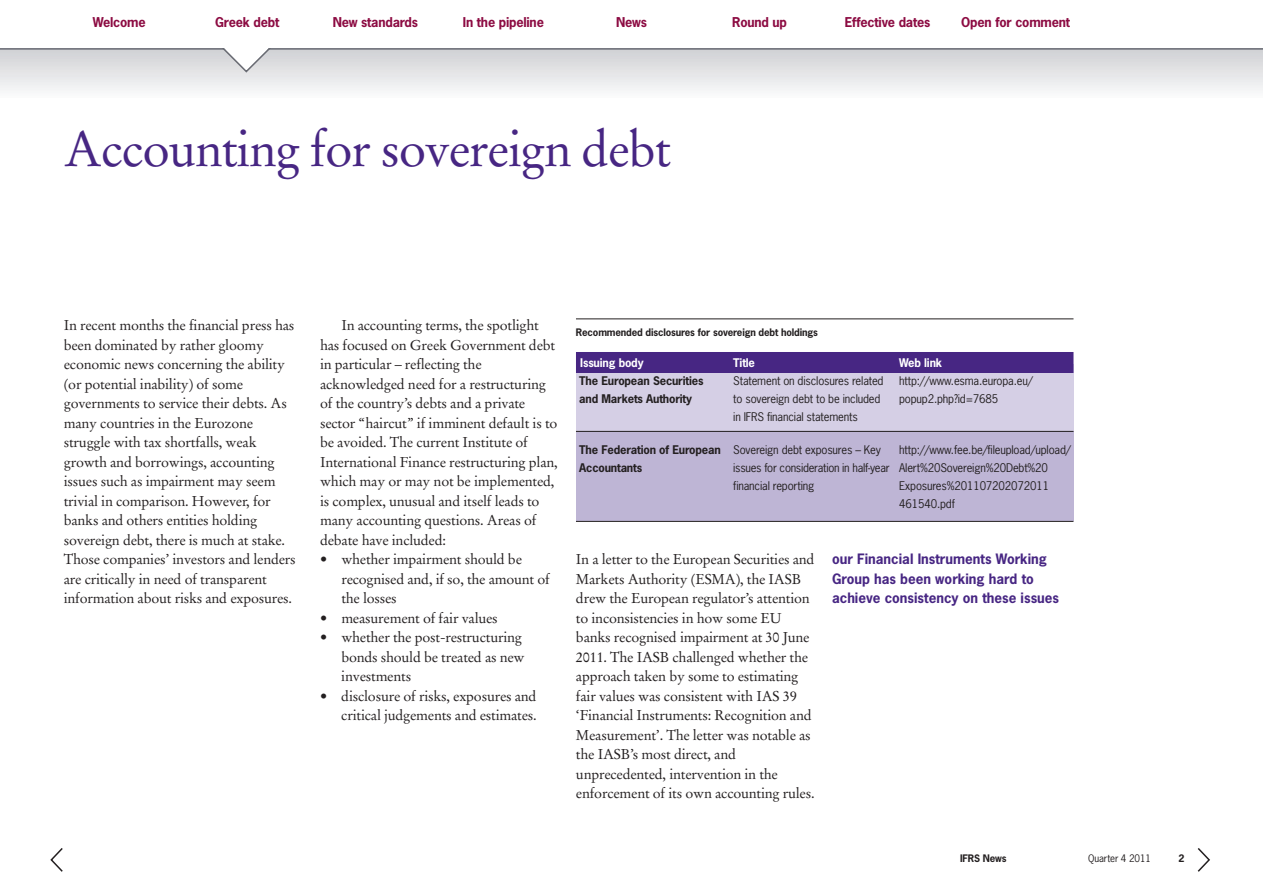
<style>
.page{position:relative;width:1263px;height:893px;background:#fff}
.page>*{position:absolute;margin:0;border:0;box-sizing:border-box;transform-origin:0 0}
.t1{font:49.5px "Stempel Garamond";letter-spacing:-.025em;color:#472683}
.t2{font:14.25px/19.5px "Stempel Garamond";letter-spacing:-.015em;color:#231f20}
.t3{font:700 13.5px/19.5px "News Gothic";color:#472683}
.t4{font:700 12.75px "News Gothic";letter-spacing:-.015em;color:#8c0b42}
.t5{font:11.25px/18px "News Gothic";letter-spacing:-.015em;color:#231f20}
.t6{font:700 11.25px "News Gothic";letter-spacing:-.015em;color:#231f20}
.t7{font:700 11.25px "News Gothic";letter-spacing:-.015em;color:#fff}
.t8{font:700 9.75px "News Gothic";letter-spacing:-.015em;color:#231f20}
.t9{font:9.75px "News Gothic";letter-spacing:-.015em;color:#231f20}
.s1{font-weight:700}
</style>
<div class="page">
<svg style="left:1197px;top:848px;width:13px;height:24px"></svg>
<svg style="left:50px;top:848px;width:13px;height:24px"></svg>
<div style="left:0;top:49px;width:1263px;height:49px;background:linear-gradient(to bottom,#d0d0d4,#fbfbfc)"></div>
<hr style="left:0;top:48px;width:1263px;height:2px;background:#696b73">
<svg style="left:220px;top:48px;width:53px;height:25px"></svg>
<div style="left:576px;top:365px;width:497px;height:156px;background:#d5cfe5"></div>
<div style="left:576px;top:432px;width:497px;height:89px;background:#beb5d5"></div>
<hr style="left:576px;top:319px;width:497px;height:1px;background:#231f20">
<div style="left:576px;top:352px;width:497px;height:21px;background:#472683"></div>
<hr style="left:576px;top:431px;width:497px;height:1px;background:#231f20">
<hr style="left:576px;top:521px;width:497px;height:1px;background:#231f20">
<p class="t4" style="left:93px;top:15px;width:54px">Welcome</p>
<p class="t4" style="left:215px;top:15px;width:66px">Greek debt</p>
<p class="t4" style="left:333px;top:15px;width:87px">New standards</p>
<p class="t4" style="left:463px;top:15px;width:82px">In the pipeline</p>
<p class="t4" style="left:616px;top:15px;width:32px">News</p>
<p class="t4" style="left:732px;top:15px;width:56px">Round up</p>
<p class="t4" style="left:845px;top:15px;width:87px">Effective dates</p>
<p class="t4" style="left:961px;top:15px;width:110px">Open for comment</p>
<h1 class="t1" style="left:64px;top:128px;width:609px">Accounting for sovereign debt</h1>
<p class="t2" style="left:64px;top:317px;width:233px">In recent months the financial press has been dominated by rather gloomy economic news concerning the ability (or potential inability) of some governments to service their debts. As many countries in the Eurozone struggle with tax shortfalls, weak growth and borrowings, accounting issues such as impairment may seem trivial in comparison. However, for banks and others entities holding sovereign debt, there is much at stake.<br>Those companies’ investors and lenders are critically in need of transparent information about risks and exposures.</p>
<p class="t2" style="left:320px;top:317px;width:239px;text-indent:21px">In accounting terms, the spotlight has focused on Greek Government debt in particular – reflecting the acknowledged need for a restructuring of the country’s debts and a private sector “haircut” if imminent default is to be avoided. The current Institute of International Finance restructuring plan, which may or may not be implemented, is complex, unusual and itself leads to many accounting questions. Areas of debate have included:</p>
<p class="t2" style="left:341px;top:551px;width:210px;text-indent:-21px">• whether impairment should be recognised and, if so, the amount of the losses</p>
<p class="t2" style="left:320px;top:609px;width:179px">• measurement of fair values</p>
<p class="t2" style="left:341px;top:629px;width:185px;text-indent:-21px">• whether the post-restructuring bonds should be treated as new investments</p>
<p class="t2" style="left:320px;top:687px;width:218px;text-align:right">• disclosure of risks, exposures and critical judgements and estimates.</p>
<p class="t8" style="left:576px;top:327px;width:243px">Recommended disclosures for sovereign debt holdings</p>
<p class="t7" style="left:580px;top:356px;width:65px">Issuing body</p>
<p class="t7" style="left:733px;top:356px;width:23px">Title</p>
<p class="t7" style="left:899px;top:356px;width:44px">Web link</p>
<p class="t6" style="left:579px;top:374px;width:126px">The European Securities</p>
<p class="t5" style="left:733px;top:372px;width:152px">Statement on disclosures related</p>
<p class="t5" style="left:899px;top:372px;width:135px">http://www.esma.europa.eu/</p>
<p class="t6" style="left:579px;top:392px;width:114px">and Markets Authority</p>
<p class="t5" style="left:733px;top:390px;width:149px">to sovereign debt to be included</p>
<p class="t5" style="left:899px;top:390px;width:101px">popup2.php?id=7685</p>
<p class="t5" style="left:733px;top:408px;width:126px">in IFRS financial statements</p>
<p class="t5" style="left:579px;top:441px;width:303px"><span class="s1">The Federation of European</span> Sovereign debt exposures – Key</p>
<p class="t5" style="left:899px;top:441px;width:173px">http://www.fee.be/fileupload/upload/</p>
<p class="t6" style="left:579px;top:461px;width:64px">Accountants</p>
<p class="t5" style="left:733px;top:459px;width:316px">issues for consideration in half-year Alert%20Sovereign%20Debt%20 financial reporting</p>
<p class="t5" style="left:899px;top:477px;width:152px">Exposures%201107202072011<br>461540.pdf</p>
<p class="t2" style="left:576px;top:551px;width:240px">In a letter to the European Securities and Markets Authority (ESMA), the IASB drew the European regulator’s attention to inconsistencies in how some EU banks recognised impairment at 30 June 2011. The IASB challenged whether the approach taken by some to estimating fair values was consistent with IAS 39 ‘Financial Instruments: Recognition and Measurement’. The letter was notable as the IASB’s most direct, and unprecedented, intervention in the enforcement of its own accounting rules.</p>
<p class="t3" style="left:832px;top:550px;width:229px">our Financial Instruments Working<br>Group has been working hard to achieve consistency on these issues</p>
<p class="t8" style="left:960px;top:853px;width:48px">IFRS News</p>
<p class="t9" style="left:1088px;top:853px;width:64px">Quarter 4 2011</p>
<p class="t8" style="left:1179px;top:853px;width:8px">2</p>
</div>
